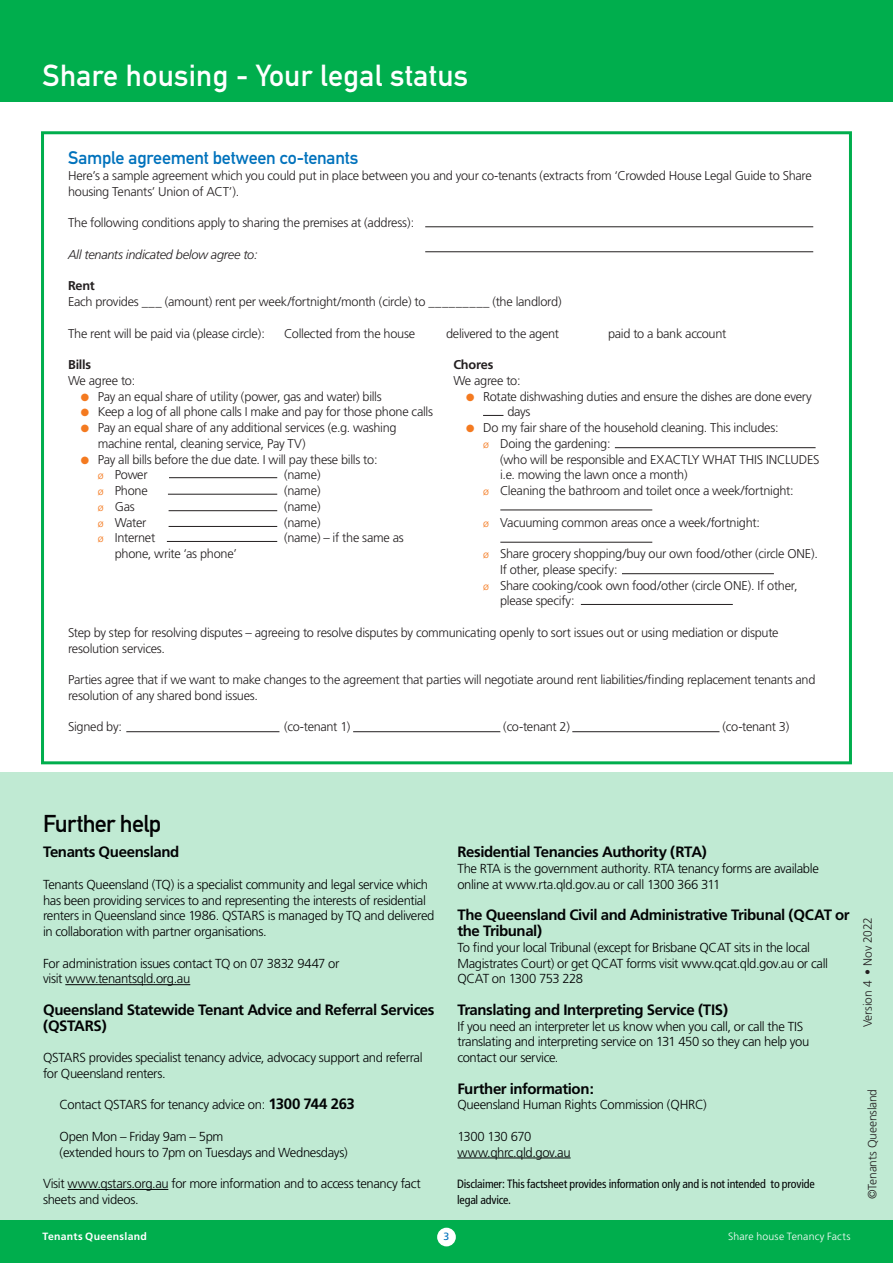
<style>
.page{position:relative;width:893px;height:1263px;background:#fff}
.page>*{position:absolute;margin:0;border:0;box-sizing:border-box;transform-origin:0 0}
.t1{font:30px "DIN Mittelschrift";letter-spacing:.01em;color:#fff}
.t2{font:24px "DIN Mittelschrift";letter-spacing:-.03em;color:#020304}
.t3{font:18px "DIN Mittelschrift";letter-spacing:-.015em;color:#0072bc}
.t4{font:700 15px/15.8px "Frutiger";letter-spacing:-.03em;color:#020304}
.t5{font:300 13.05px/15.8px "Frutiger";letter-spacing:-.03em;color:#020304}
.t6{font:300 12.75px/15.8px "Frutiger";letter-spacing:-.025em;color:#231f20}
.t7{font:italic 300 12.75px "Frutiger";letter-spacing:-.025em;color:#231f20}
.t8{font:700 12.75px "Frutiger";letter-spacing:-.015em;color:#231f20}
.t9{font:condensed 12px/15.8px "Frutiger";letter-spacing:-.015em;color:#020304}
.t10{font:300 12px "Frutiger";letter-spacing:-.015em;color:#231f20}
.t11{font:300 10.5px "Frutiger";letter-spacing:.02em;color:#fff}
.t12{font:700 10.5px "Frutiger";letter-spacing:.03em;color:#fff}
.t13{font:10.5px "Frutiger";color:#0072bc}
.s1{color:#f47a20}
.s2{font-size:10.5px;color:#f47a20}
.s3{font-weight:700;font-size:15px}
</style>
<div class="page">
<div style="left:0;top:772px;width:893px;height:465px;background:#c0ead3"></div>
<hr style="left:425px;top:226px;width:388px;height:1px;background:#231f20">
<hr style="left:425px;top:251px;width:388px;height:1px;background:#231f20">
<hr style="left:126px;top:731px;width:153px;height:1px;background:#231f20">
<hr style="left:572px;top:731px;width:147px;height:1px;background:#231f20">
<hr style="left:353px;top:731px;width:147px;height:1px;background:#231f20">
<svg style="left:483px;top:415px;width:20px;height:1px"></svg>
<hr style="left:615px;top:447px;width:201px;height:1px;background:#231f20">
<hr style="left:169px;top:477px;width:108px;height:1px;background:#231f20">
<hr style="left:168px;top:494px;width:109px;height:1px;background:#231f20">
<hr style="left:169px;top:510px;width:108px;height:1px;background:#231f20">
<hr style="left:169px;top:526px;width:108px;height:1px;background:#231f20">
<hr style="left:167px;top:541px;width:110px;height:1px;background:#231f20">
<hr style="left:500px;top:510px;width:152px;height:1px;background:#231f20">
<hr style="left:500px;top:542px;width:152px;height:1px;background:#231f20">
<hr style="left:622px;top:573px;width:152px;height:1px;background:#231f20">
<hr style="left:581px;top:604px;width:152px;height:1px;background:#231f20">
<hr style="left:65px;top:984px;width:125px;height:1px;background:#020304">
<hr style="left:68px;top:1189px;width:100px;height:1px;background:#020304">
<hr style="left:457px;top:1157px;width:114px;height:1px;background:#020304">
<div style="left:0;top:0;width:893px;height:102px;background:#00ae4d"></div>
<div style="left:0;top:1220px;width:893px;height:43px;background:#00ae4d"></div>
<div style="left:437px;top:1228px;width:19px;height:18px;background:#fff;border-radius:50%"></div>
<div style="left:41px;top:131px;width:811px;height:633px;border:3px solid #00ae4d"></div>
<h1 class="t1" style="left:43px;top:57px;width:427px">Share housing - Your legal status</h1>
<h3 class="t3" style="left:68px;top:147px;width:292px">Sample agreement between co-tenants</h3>
<p class="t6" style="left:68px;top:168px;width:745px">Here’s a sample agreement which you could put in place between you and your co-tenants (extracts from ‘Crowded House Legal Guide to Share housing Tenants’ Union of ACT’).</p>
<p class="t6" style="left:68px;top:215px;width:348px">The following conditions apply to sharing the premises at (address):</p>
<p class="t7" style="left:68px;top:247px;width:191px">All tenants indicated below agree to:</p>
<p class="t8" style="left:68px;top:278px;width:28px">Rent</p>
<p class="t6" style="left:68px;top:294px;width:495px">Each provides ___ (amount) rent per week/fortnight/month (circle) to _________ (the landlord)</p>
<p class="t6" style="left:68px;top:325px;width:198px">The rent will be paid via (please circle):</p>
<p class="t6" style="left:284px;top:325px;width:133px">Collected from the house</p>
<p class="t6" style="left:446px;top:325px;width:115px">delivered to the agent</p>
<p class="t6" style="left:608px;top:325px;width:120px">paid to a bank account</p>
<p class="t8" style="left:68px;top:357px;width:25px">Bills</p>
<p class="t6" style="left:68px;top:373px;width:69px">We agree to:</p>
<p class="t6" style="left:81px;top:388px;width:302px"><span class="s1">●</span> Pay an equal share of utility (power, gas and water) bills</p>
<p class="t6" style="left:81px;top:404px;width:354px"><span class="s1">●</span> Keep a log of all phone calls I make and pay for those phone calls</p>
<p class="t6" style="left:98px;top:420px;width:300px;text-indent:-17px"><span class="s1">●</span> Pay an equal share of any additional services (e.g. washing machine rental, cleaning service, Pay TV)</p>
<p class="t6" style="left:98px;top:451px;width:281px;text-indent:-17px"><span class="s1">●</span> Pay all bills before the due date. I will pay these bills to: <span class="s2">ø</span> Power</p>
<p class="t8" style="left:453px;top:357px;width:42px">Chores</p>
<p class="t6" style="left:453px;top:373px;width:69px">We agree to:</p>
<p class="t6" style="left:507px;top:388px;width:306px;text-indent:-41px"><span class="s1">●</span> Rotate dishwashing duties and ensure the dishes are done every days</p>
<p class="t6" style="left:483px;top:420px;width:297px;text-indent:-17px"><span class="s1">●</span> Do my fair share of the household cleaning. This includes: <span class="s2">ø</span> Doing the gardening:</p>
<p class="t6" style="left:500px;top:451px;width:321px">(who will be responsible and EXACTLY WHAT THIS INCLUDES</p>
<p class="t6" style="left:500px;top:467px;width:189px">i.e. mowing the lawn once a month)</p>
<p class="t6" style="left:483px;top:483px;width:312px"><span class="s2">ø</span> Cleaning the bathroom and toilet once a week/fortnight:</p>
<p class="t6" style="left:483px;top:514px;width:278px"><span class="s2">ø</span> Vacuuming common areas once a week/fortnight:</p>
<p class="t6" style="left:483px;top:546px;width:337px"><span class="s2">ø</span> Share grocery shopping/buy our own food/other (circle ONE).</p>
<p class="t6" style="left:500px;top:562px;width:119px">If other, please specify:</p>
<p class="t6" style="left:483px;top:577px;width:316px"><span class="s2">ø</span> Share cooking/cook own food/other (circle ONE). If other,</p>
<p class="t6" style="left:500px;top:593px;width:76px">please specify:</p>
<p class="t6" style="left:68px;top:625px;width:712px">Step by step for resolving disputes – agreeing to resolve disputes by communicating openly to sort issues out or using mediation or dispute resolution services.</p>
<p class="t6" style="left:68px;top:672px;width:749px">Parties agree that if we want to make changes to the agreement that parties will negotiate around rent liabilities/finding replacement tenants and resolution of any shared bond issues.</p>
<p class="t6" style="left:68px;top:719px;width:56px">Signed by:</p>
<p class="t6" style="left:284px;top:719px;width:68px">(co-tenant 1)</p>
<p class="t6" style="left:503px;top:719px;width:68px">(co-tenant 2)</p>
<p class="t6" style="left:722px;top:719px;width:68px">(co-tenant 3)</p>
<p class="t6" style="left:284px;top:467px;width:38px">(name)</p>
<p class="t6" style="left:98px;top:483px;width:52px"><span class="s2">ø</span> Phone</p>
<p class="t6" style="left:284px;top:483px;width:38px">(name)</p>
<p class="t6" style="left:98px;top:499px;width:38px"><span class="s2">ø</span> Gas</p>
<p class="t6" style="left:284px;top:499px;width:38px">(name)</p>
<p class="t6" style="left:98px;top:514px;width:50px"><span class="s2">ø</span> Water</p>
<p class="t6" style="left:284px;top:514px;width:38px">(name)</p>
<p class="t6" style="left:98px;top:530px;width:59px"><span class="s2">ø</span> Internet</p>
<p class="t6" style="left:284px;top:530px;width:121px">(name) – if the same as</p>
<p class="t6" style="left:115px;top:546px;width:124px">phone, write ‘as phone’</p>
<h2 class="t2" style="left:43px;top:809px;width:120px">Further help</h2>
<p class="t4" style="left:43px;top:844px;width:138px">Tenants Queensland</p>
<p class="t5" style="left:43px;top:877px;width:393px">Tenants Queensland (TQ) is a specialist community and legal service which has been providing services to and representing the interests of residential renters in Queensland since 1986. QSTARS is managed by TQ and delivered in collaboration with partner organisations.</p>
<p class="t5" style="left:43px;top:955px;width:298px">For administration issues contact TQ on 07 3832 9447 or visit www.tenantsqld.org.au</p>
<p class="t4" style="left:43px;top:1002px;width:393px">Queensland Statewide Tenant Advice and Referral Services (QSTARS)</p>
<p class="t5" style="left:43px;top:1050px;width:381px">QSTARS provides specialist tenancy advice, advocacy support and referral for Queensland renters.</p>
<p class="t5" style="left:60px;top:1097px;width:297px">Contact QSTARS for tenancy advice on: <span class="s3">1300 744 263</span></p>
<p class="t5" style="left:60px;top:1129px;width:290px">Open Mon – Friday 9am – 5pm<br>(extended hours to 7pm on Tuesdays and Wednesdays)</p>
<p class="t5" style="left:43px;top:1176px;width:379px">Visit www.qstars.org.au for more information and to access tenancy fact sheets and videos.</p>
<p class="t4" style="left:457px;top:844px;width:251px">Residential Tenancies Authority (RTA)</p>
<p class="t5" style="left:457px;top:861px;width:363px">The RTA is the government authority. RTA tenancy forms are available online at www.rta.qld.gov.au or call 1300 366 311</p>
<p class="t4" style="left:457px;top:907px;width:394px">The Queensland Civil and Administrative Tribunal (QCAT or the Tribunal)</p>
<p class="t5" style="left:457px;top:940px;width:372px">To find your local Tribunal (except for Brisbane QCAT sits in the local<br>Magistrates Court) or get QCAT forms visit www.qcat.qld.gov.au or call<br>QCAT on 1300 753 228</p>
<p class="t4" style="left:457px;top:1002px;width:272px">Translating and Interpreting Service (TIS)</p>
<p class="t5" style="left:457px;top:1018px;width:353px">If you need an interpreter let us know when you call, or call the TIS translating and interpreting service on 131 450 so they can help you contact our service.</p>
<p class="t4" style="left:457px;top:1080px;width:138px">Further information:</p>
<p class="t5" style="left:457px;top:1097px;width:251px">Queensland Human Rights Commission (QHRC)</p>
<p class="t5" style="left:457px;top:1129px;width:115px">1300 130 670 www.qhrc.qld.gov.au</p>
<p class="t9" style="left:457px;top:1176px;width:359px">Disclaimer: This factsheet provides information only and is not intended to provide legal advice.</p>
<p class="t12" style="left:43px;top:1231px;width:106px">Tenants Queensland</p>
<p class="t13" style="left:444px;top:1231px;width:7px">3</p>
<p class="t11" style="left:728px;top:1231px;width:124px">Share house Tenancy Facts</p>
<p class="t10" style="left:861px;top:1027px;width:112px;rotate:-90deg">Version 4 • Nov 2022</p>
<p class="t10" style="left:865px;top:1199px;width:112px;rotate:-90deg">©Tenants Queensland</p>
</div>
